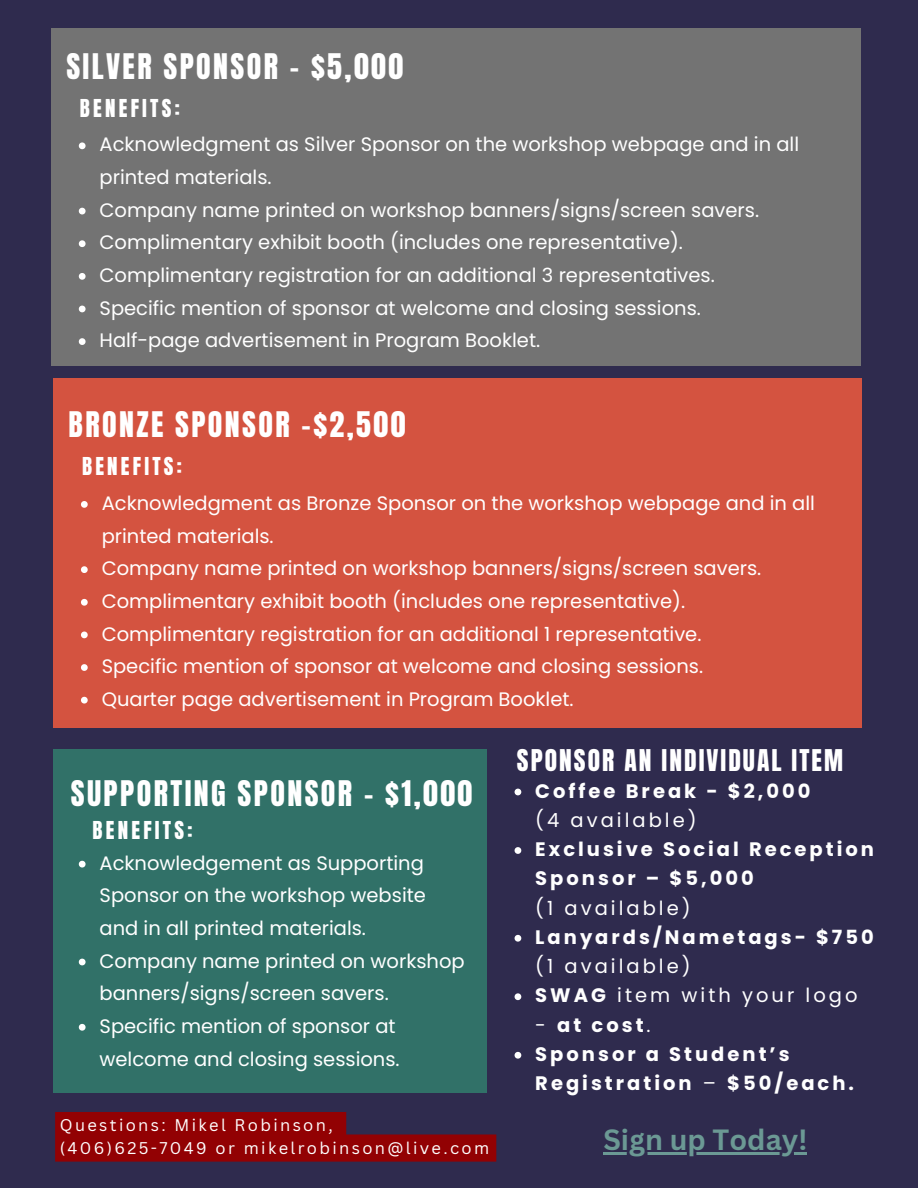
<style>
.page{position:relative;width:918px;height:1188px;background:#2f2b4e}
.page>*{position:absolute;margin:0;border:0;box-sizing:border-box;transform-origin:0 0}
.t1{font:30px "Anton";letter-spacing:.08em;color:#fff}
.t2{font:700 28.5px "Canva Sans";color:#6b9994}
.t3{font:25.5px "Anton";letter-spacing:.08em;color:#fff}
.t4{font:21px "Anton";letter-spacing:.155em;color:#fff}
.t5{font:19.5px/32.7px "Poppins";color:#fff}
.t6{font:700 19.5px/29.2px "Poppins";letter-spacing:.155em;color:#fff}
.t7{font:19.5px "Poppins";letter-spacing:.155em;color:#fff}
.t8{font:16.5px "Canva Sans";letter-spacing:.145em;color:#fff}
.s1{font-weight:400}
.s2{font-weight:700}
</style>
<div class="page">
<div style="left:52px;top:28px;width:808px;height:338px;background:#737373"></div>
<svg style="left:79px;top:142px;width:7px;height:7px"></svg>
<svg style="left:79px;top:208px;width:7px;height:6px"></svg>
<svg style="left:79px;top:240px;width:7px;height:7px"></svg>
<svg style="left:79px;top:273px;width:7px;height:7px"></svg>
<svg style="left:79px;top:306px;width:7px;height:6px"></svg>
<svg style="left:79px;top:338px;width:7px;height:7px"></svg>
<div style="left:53px;top:378px;width:809px;height:350px;background:#d45340"></div>
<svg style="left:81px;top:501px;width:7px;height:7px"></svg>
<svg style="left:81px;top:566px;width:7px;height:7px"></svg>
<svg style="left:81px;top:599px;width:7px;height:7px"></svg>
<svg style="left:81px;top:632px;width:7px;height:6px"></svg>
<svg style="left:81px;top:664px;width:7px;height:7px"></svg>
<svg style="left:81px;top:697px;width:7px;height:7px"></svg>
<div style="left:53px;top:749px;width:433px;height:344px;background:#317168"></div>
<svg style="left:79px;top:861px;width:7px;height:7px"></svg>
<svg style="left:79px;top:959px;width:7px;height:6px"></svg>
<svg style="left:79px;top:1024px;width:7px;height:7px"></svg>
<svg style="left:515px;top:789px;width:6px;height:6px"></svg>
<svg style="left:515px;top:847px;width:6px;height:7px"></svg>
<svg style="left:515px;top:935px;width:6px;height:7px"></svg>
<svg style="left:515px;top:993px;width:6px;height:7px"></svg>
<svg style="left:515px;top:1052px;width:6px;height:7px"></svg>
<svg style="left:55px;top:1112px;width:441px;height:50px;background:#82070f"></svg>
<hr style="left:603px;top:1153px;width:204px;height:2px;background:#6b9994">
<h1 class="t1" style="left:66px;top:44px;width:338px">SILVER SPONSOR - $5,000</h1>
<p class="t4" style="left:80px;top:93px;width:101px">BENEFITS:</p>
<h4 class="t5" style="left:100px;top:128px;width:701px">Acknowledgment as Silver Sponsor on the workshop webpage and in all printed materials.</h4>
<p class="t5" style="left:100px;top:194px;width:661px">Company name printed on workshop banners/signs/screen savers.</p>
<p class="t5" style="left:100px;top:226px;width:585px">Complimentary exhibit booth (includes one representative).</p>
<p class="t5" style="left:100px;top:259px;width:617px">Complimentary registration for an additional 3 representatives.</p>
<p class="t5" style="left:100px;top:291px;width:603px">Specific mention of sponsor at welcome and closing sessions.</p>
<p class="t5" style="left:100px;top:324px;width:442px">Half-page advertisement in Program Booklet.</p>
<h1 class="t1" style="left:69px;top:403px;width:338px">BRONZE SPONSOR -$2,500</h1>
<p class="t4" style="left:82px;top:451px;width:101px">BENEFITS:</p>
<h4 class="t5" style="left:102px;top:487px;width:715px">Acknowledgment as Bronze Sponsor on the workshop webpage and in all printed materials.</h4>
<p class="t5" style="left:102px;top:552px;width:661px">Company name printed on workshop banners/signs/screen savers.</p>
<p class="t5" style="left:102px;top:585px;width:585px">Complimentary exhibit booth (includes one representative).</p>
<p class="t5" style="left:102px;top:617px;width:601px">Complimentary registration for an additional 1 representative.</p>
<p class="t5" style="left:102px;top:650px;width:603px">Specific mention of sponsor at welcome and closing sessions.</p>
<p class="t5" style="left:102px;top:683px;width:473px">Quarter page advertisement in Program Booklet.</p>
<h3 class="t1" style="left:71px;top:772px;width:403px">SUPPORTING SPONSOR - $1,000</h3>
<h1 class="t4" style="left:93px;top:815px;width:101px">BENEFITS:</h1>
<p class="t5" style="left:100px;top:847px;width:328px;text-align:justify">Acknowledgement as Supporting Sponsor on the workshop website and in all printed materials.</p>
<p class="t5" style="left:100px;top:944px;width:367px">Company name printed on workshop banners/signs/screen savers.</p>
<p class="t5" style="left:100px;top:1010px;width:302px">Specific mention of sponsor at welcome and closing sessions.</p>
<p class="t8" style="left:60px;top:1114px;width:275px">Questions: Mikel Robinson,</p>
<p class="t8" style="left:60px;top:1136px;width:431px">(406)625-7049 or mikelrobinson@live.com</p>
<p class="t3" style="left:517px;top:742px;width:328px">SPONSOR AN INDIVIDUAL ITEM</p>
<p class="t6" style="left:535px;top:776px;width:277px">Coffee Break - $2,000 <span class="s1">(4 available)</span></p>
<p class="t6" style="left:535px;top:835px;width:340px">Exclusive Social Reception<br>Sponsor – $5,000<br><span class="s1">(1 available)</span></p>
<p class="t6" style="left:535px;top:922px;width:340px">Lanyards/Nametags- $750 <span class="s1">(1 available)</span></p>
<p class="t7" style="left:535px;top:982px;width:324px"><span class="s2">SWAG</span> item with your logo</p>
<p class="t6" style="left:535px;top:1010px;width:117px"><span class="s1">-</span> at cost<span class="s1">.</span></p>
<h4 class="t6" style="left:535px;top:1039px;width:320px">Sponsor a Student’s<br>Registration <span class="s1">–</span> $50/each.</h4>
<h2 class="t2" style="left:603px;top:1120px;width:205px">Sign up Today!</h2>
</div>
